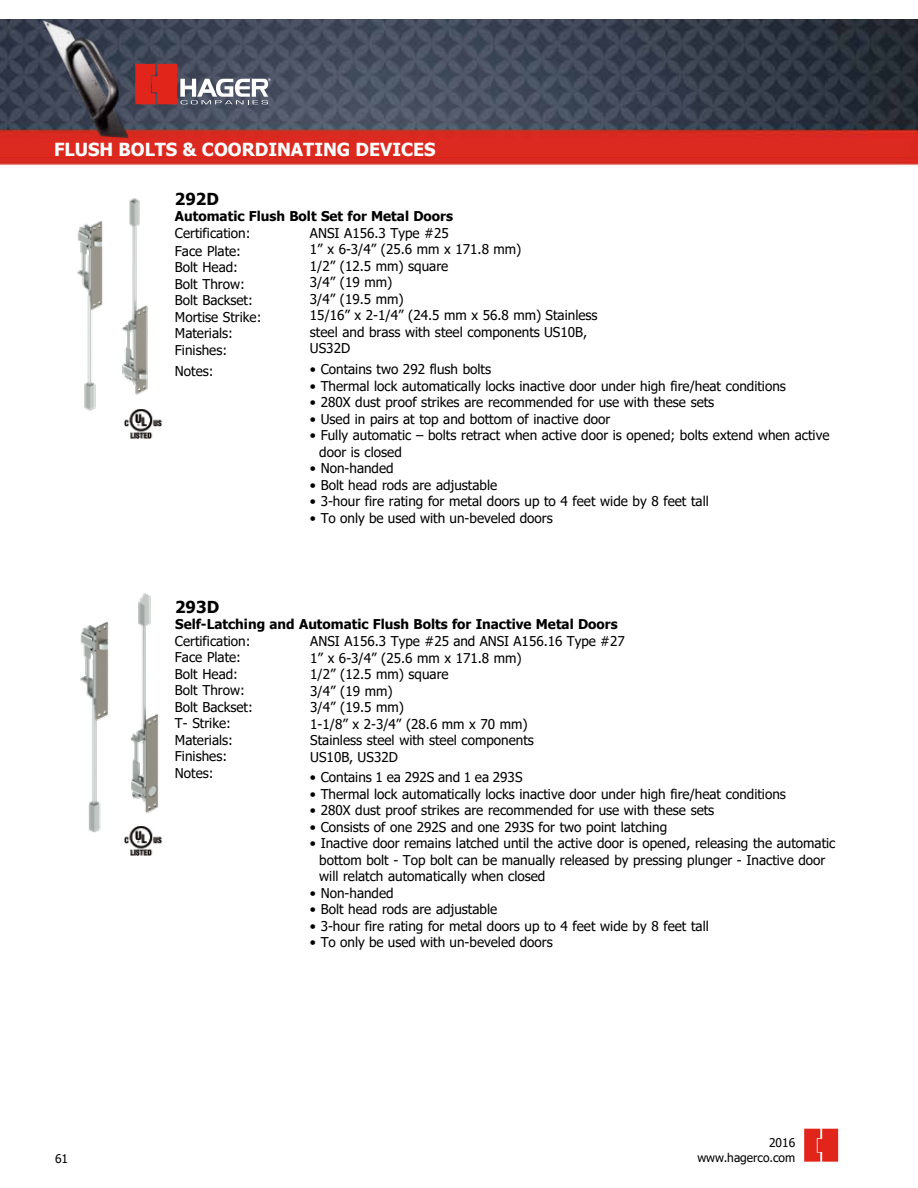
<style>
.page{position:relative;width:918px;height:1188px;background:#fff}
.page>*{position:absolute;margin:0;border:0;box-sizing:border-box;transform-origin:0 0}
.t1{font:700 18px "Tahoma";color:#fff}
.t2{font:700 16.5px "Tahoma";color:#000}
.t3{font:13.5px/16.5px "Tahoma";color:#000}
.t4{font:700 13.5px "Tahoma";color:#000}
.t5{font:12px "Tahoma";color:#000}
</style>
<div class="page">
<svg style="left:804px;top:1129px;width:34px;height:33px"></svg>
<img style="left:0;top:19px;width:918px;height:147px">
<svg style="left:135px;top:64px;width:136px;height:40px;background:#966269"></svg>
<img style="left:77px;top:198px;width:71px;height:213px">
<img style="left:124px;top:408px;width:38px;height:31px">
<img style="left:80px;top:593px;width:78px;height:240px">
<img style="left:124px;top:825px;width:38px;height:31px">
<h1 class="t1" style="left:54px;top:137px;width:383px">FLUSH BOLTS &amp; COORDINATING DEVICES</h1>
<p class="t2" style="left:175px;top:187px;width:46px">292D</p>
<p class="t4" style="left:175px;top:207px;width:280px">Automatic Flush Bolt Set for Metal Doors</p>
<p class="t3" style="left:175px;top:224px;width:77px;line-height:18px">Certification:<br>Face Plate:</p>
<p class="t3" style="left:175px;top:260px;width:88px">Bolt Head:<br>Bolt Throw:<br>Bolt Backset:<br>Mortise Strike:<br>Materials:<br>Finishes:</p>
<p class="t3" style="left:310px;top:225px;width:289px">ANSI A156.3 Type #25<br>1” x 6-3/4” (25.6 mm x 171.8 mm)<br>1/2” (12.5 mm) square<br>3/4” (19 mm)<br>3/4” (19.5 mm)<br>15/16” x 2-1/4” (24.5 mm x 56.8 mm) Stainless steel and brass with steel components US10B,<br>US32D</p>
<p class="t3" style="left:175px;top:363px;width:40px">Notes:</p>
<p class="t3" style="left:310px;top:362px;width:183px">• Contains two 292 flush bolts</p>
<p class="t3" style="left:310px;top:378px;width:477px">• Thermal lock automatically locks inactive door under high fire/heat conditions</p>
<p class="t3" style="left:310px;top:395px;width:406px">• 280X dust proof strikes are recommended for use with these sets</p>
<p class="t3" style="left:310px;top:411px;width:302px">• Used in pairs at top and bottom of inactive door</p>
<p class="t3" style="left:319px;top:428px;width:512px;text-indent:-9px">• Fully automatic – bolts retract when active door is opened; bolts extend when active door is closed</p>
<p class="t3" style="left:310px;top:461px;width:85px">• Non-handed</p>
<p class="t3" style="left:310px;top:477px;width:189px">• Bolt head rods are adjustable</p>
<p class="t3" style="left:310px;top:494px;width:400px">• 3-hour fire rating for metal doors up to 4 feet wide by 8 feet tall</p>
<p class="t3" style="left:310px;top:510px;width:244px">• To only be used with un-beveled doors</p>
<p class="t2" style="left:175px;top:595px;width:46px">293D</p>
<p class="t4" style="left:175px;top:615px;width:444px">Self-Latching and Automatic Flush Bolts for Inactive Metal Doors</p>
<p class="t3" style="left:175px;top:634px;width:79px">Certification:<br>Face Plate:<br>Bolt Head:<br>Bolt Throw:<br>Bolt Backset:</p>
<p class="t3" style="left:310px;top:634px;width:316px">ANSI A156.3 Type #25 and ANSI A156.16 Type #27<br>1” x 6-3/4” (25.6 mm x 171.8 mm)<br>1/2” (12.5 mm) square<br>3/4” (19 mm)<br>3/4” (19.5 mm)<br>1-1/8” x 2-3/4” (28.6 mm x 70 mm)<br>Stainless steel with steel components<br>US10B, US32D</p>
<p class="t3" style="left:175px;top:716px;width:60px">T- Strike:<br>Materials:<br>Finishes:<br>Notes:</p>
<p class="t3" style="left:310px;top:770px;width:214px">• Contains 1 ea 292S and 1 ea 293S</p>
<p class="t3" style="left:310px;top:787px;width:477px">• Thermal lock automatically locks inactive door under high fire/heat conditions</p>
<p class="t3" style="left:310px;top:803px;width:406px">• 280X dust proof strikes are recommended for use with these sets</p>
<p class="t3" style="left:310px;top:819px;width:359px">• Consists of one 292S and one 293S for two point latching</p>
<p class="t3" style="left:319px;top:836px;width:518px;text-indent:-9px">• Inactive door remains latched until the active door is opened, releasing the automatic bottom bolt - Top bolt can be manually released by pressing plunger - Inactive door will relatch automatically when closed</p>
<p class="t3" style="left:310px;top:885px;width:85px">• Non-handed</p>
<p class="t3" style="left:310px;top:902px;width:189px">• Bolt head rods are adjustable</p>
<p class="t3" style="left:310px;top:918px;width:400px">• 3-hour fire rating for metal doors up to 4 feet wide by 8 feet tall</p>
<p class="t3" style="left:310px;top:935px;width:244px">• To only be used with un-beveled doors</p>
<p class="t5" style="left:769px;top:1135px;width:28px">2016</p>
<p class="t5" style="left:55px;top:1150px;width:15px">61</p>
<p class="t5" style="left:697px;top:1149px;width:99px">www.hagerco.com</p>
</div>
